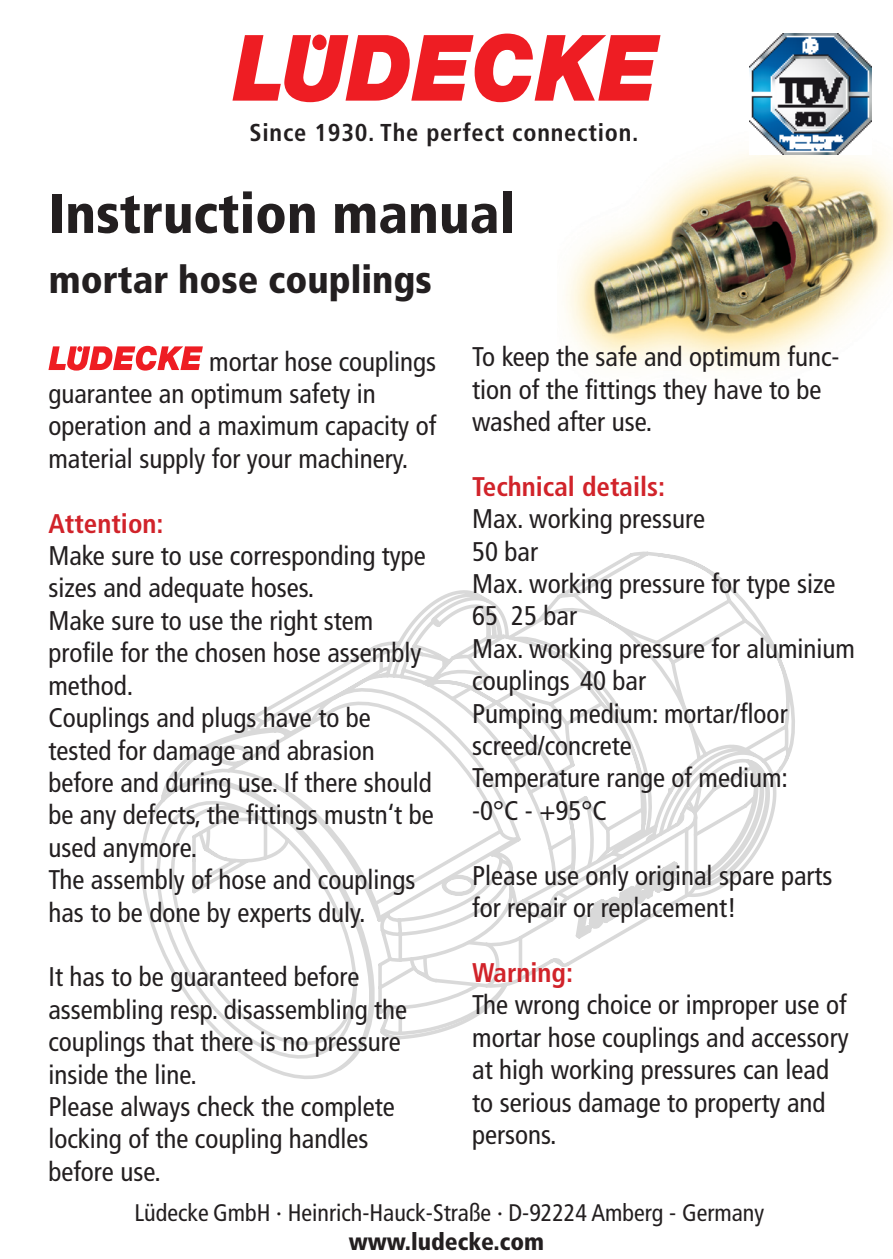
<style>
.page{position:relative;width:893px;height:1259px;background:#fff}
.page>*{position:absolute;margin:0;border:0;box-sizing:border-box;transform-origin:0 0}
.t1{font:900 condensed 55.5px "Frutiger";color:#231f20}
.t2{font:900 condensed 38.4px "Frutiger";color:#231f20}
.t3{font:condensed 27px/32.4px "Frutiger";color:#231f20}
.t4{font:700 condensed 27px "Frutiger";color:#d1232a}
.t5{font:700 condensed 24.3px "Frutiger";letter-spacing:.03em;color:#231f20}
.t6{font:condensed 24px "Frutiger";color:#231f20}
.t7{font:900 condensed 24px "Frutiger";color:#231f20}
</style>
<div class="page">
<img style="left:565px;top:152px;width:328px;height:217px">
<svg style="left:140px;top:551px;width:655px;height:528px"></svg>
<svg style="left:159px;top:601px;width:613px;height:473px"></svg>
<img style="left:750px;top:34px;width:121px;height:121px">
<svg style="left:232px;top:34px;width:428px;height:68px"></svg>
<svg style="left:48px;top:346px;width:155px;height:24px"></svg>
<p class="t5" style="left:249px;top:118px;width:391px">Since 1930. The perfect connection.</p>
<h1 class="t1" style="left:49px;top:180px;width:467px">Instruction manual</h1>
<h2 class="t2" style="left:49px;top:256px;width:384px">mortar hose couplings</h2>
<p class="t3" style="left:48px;top:345px;width:389px;text-indent:161px">mortar hose couplings guarantee an optimum safety in operation and a maximum capacity of material supply for your machinery.</p>
<p class="t4" style="left:48px;top:507px;width:117px">Attention:</p>
<p class="t3" style="left:48px;top:540px;width:387px">Make sure to use corresponding type sizes and adequate hoses.<br>Make sure to use the right stem profile for the chosen hose assembly method.<br>Couplings and plugs have to be tested for damage and abrasion before and during use. If there should be any defects, the fittings mustn‘t be used anymore.<br>The assembly of hose and couplings has to be done by experts duly.</p>
<p class="t3" style="left:48px;top:961px;width:360px">It has to be guaranteed before assembling resp. disassembling the couplings that there is no pressure inside the line.<br>Please always check the complete locking of the coupling handles before use.</p>
<p class="t3" style="left:472px;top:341px;width:369px">To keep the safe and optimum func&shy;tion of the fittings they have to be washed after use.</p>
<p class="t4" style="left:472px;top:470px;width:194px">Technical details:</p>
<p class="t3" style="left:472px;top:503px;width:384px">Max. working pressure<br>50 bar<br>Max. working pressure for type size<br>65 25 bar<br>Max. working pressure for aluminium couplings 40 bar<br>Pumping medium: mortar/floor screed/concrete<br>Temperature range of medium:<br>-0°C - +95°C</p>
<p class="t3" style="left:472px;top:859px;width:362px">Please use only original spare parts for repair or replacement!</p>
<p class="t4" style="left:472px;top:956px;width:102px">Warning:</p>
<p class="t3" style="left:472px;top:989px;width:378px">The wrong choice or improper use of mortar hose couplings and accessory at high working pressures can lead to serious damage to property and persons.</p>
<p class="t6" style="left:134px;top:1199px;width:631px">Lüdecke GmbH · Heinrich-Hauck-Straße · D-92224 Amberg - Germany</p>
<p class="t7" style="left:349px;top:1227px;width:197px">www.ludecke.com</p>
</div>
